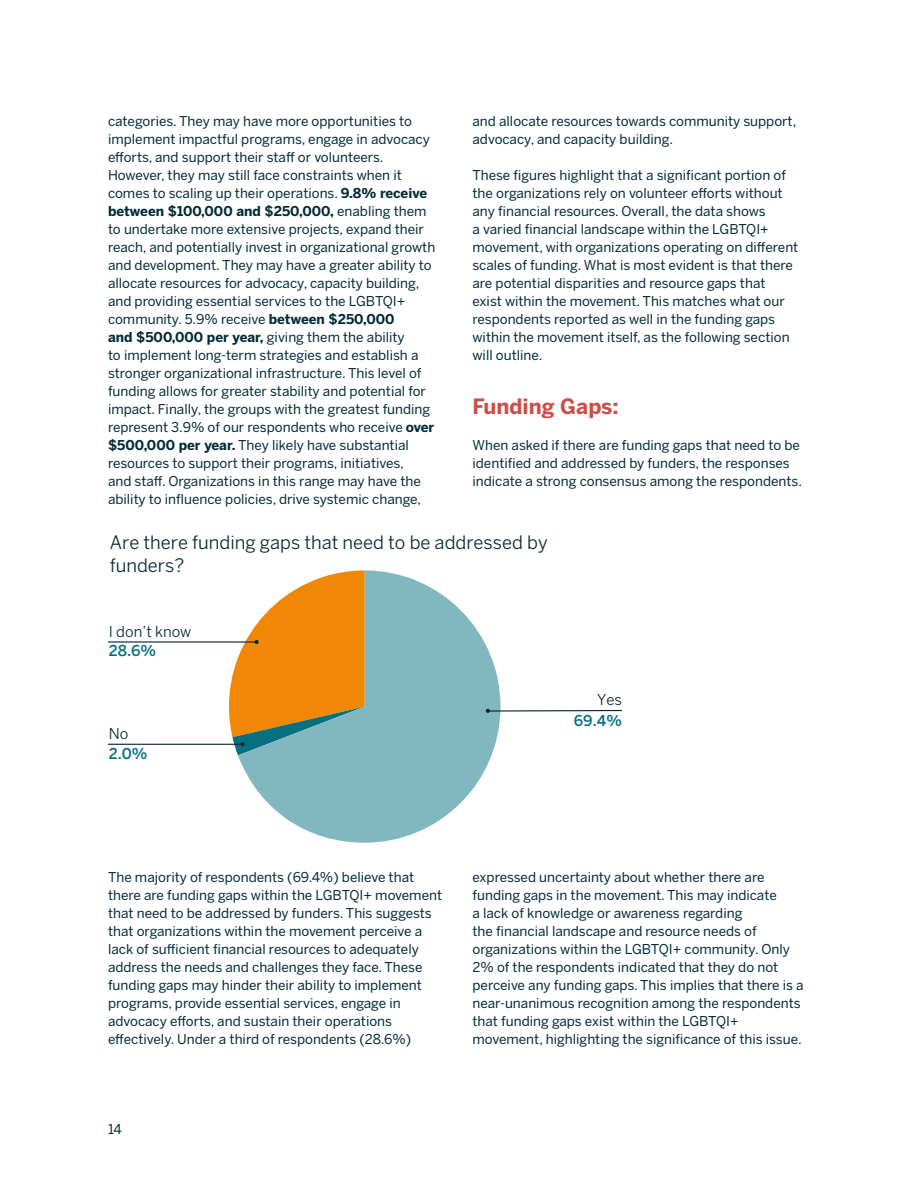
<style>
.page{position:relative;width:918px;height:1188px;background:#fff}
.page>*{position:absolute;margin:0;border:0;box-sizing:border-box;transform-origin:0 0}
.t1{font:700 21px "Benton Sans";color:#cd4d47}
.t2{font:18.3px/22px "Benton Sans";color:#042730}
.t3{font:14.85px "Benton Sans";color:#042730}
.t4{font:500 14.85px "Benton Sans";color:#067081}
.t5{font:13.5px/18px "Benton Sans";color:#002a38}
.s1{font-weight:700}
</style>
<div class="page">
<svg style="left:238px;top:570px;width:263px;height:273px;fill:#81b8bf"></svg>
<svg style="left:486px;top:709px;width:136px;height:4px"></svg>
<hr style="left:108px;top:744px;width:134px;height:1px;background:#042730">
<hr style="left:108px;top:641px;width:149px;height:2px;background:#042730">
<svg style="left:216px;top:570px;width:149px;height:185px"></svg>
<p class="t5" style="left:108px;top:112px;width:329px">categories. They may have more opportunities to implement impactful programs, engage in advocacy efforts, and support their staff or volunteers.<br>However, they may still face constraints when it comes to scaling up their operations. <span class="s1">9.8% receive between $100,000 and $250,000,</span> enabling them to undertake more extensive projects, expand their reach, and potentially invest in organizational growth and development. They may have a greater ability to allocate resources for advocacy, capacity building, and providing essential services to the LGBTQI+ community. 5.9% receive <span class="s1">between $250,000<br>and $500,000 per year,</span> giving them the ability<br>to implement long-term strategies and establish a stronger organizational infrastructure. This level of funding allows for greater stability and potential for impact. Finally, the groups with the greatest funding represent 3.9% of our respondents who receive <span class="s1">over $500,000 per year.</span> They likely have substantial resources to support their programs, initiatives,<br>and staff. Organizations in this range may have the ability to influence policies, drive systemic change,</p>
<p class="t5" style="left:472px;top:112px;width:325px">and allocate resources towards community support, advocacy, and capacity building.</p>
<p class="t5" style="left:472px;top:166px;width:327px">These figures highlight that a significant portion of the organizations rely on volunteer efforts without any financial resources. Overall, the data shows<br>a varied financial landscape within the LGBTQI+ movement, with organizations operating on different scales of funding. What is most evident is that there are potential disparities and resource gaps that<br>exist within the movement. This matches what our respondents reported as well in the funding gaps within the movement itself, as the following section will outline.</p>
<h1 class="t1" style="left:472px;top:393px;width:148px">Funding Gaps:</h1>
<p class="t5" style="left:472px;top:436px;width:331px">When asked if there are funding gaps that need to be identified and addressed by funders, the responses indicate a strong consensus among the respondents.</p>
<h2 class="t2" style="left:110px;top:532px;width:439px">Are there funding gaps that need to be addressed by funders?</h2>
<p class="t3" style="left:109px;top:622px;width:84px">I don’t know</p>
<p class="t4" style="left:109px;top:642px;width:49px">28.6%</p>
<p class="t3" style="left:109px;top:725px;width:21px">No</p>
<p class="t4" style="left:109px;top:744px;width:40px">2.0%</p>
<p class="t3" style="left:597px;top:691px;width:26px">Yes</p>
<p class="t4" style="left:574px;top:712px;width:50px">69.4%</p>
<p class="t5" style="left:108px;top:868px;width:336px">The majority of respondents (69.4%) believe that there are funding gaps within the LGBTQI+ movement that need to be addressed by funders. This suggests that organizations within the movement perceive a lack of sufficient financial resources to adequately address the needs and challenges they face. These funding gaps may hinder their ability to implement programs, provide essential services, engage in advocacy efforts, and sustain their operations effectively. Under a third of respondents (28.6%)</p>
<p class="t5" style="left:472px;top:868px;width:333px">expressed uncertainty about whether there are funding gaps in the movement. This may indicate<br>a lack of knowledge or awareness regarding<br>the financial landscape and resource needs of organizations within the LGBTQI+ community. Only 2% of the respondents indicated that they do not perceive any funding gaps. This implies that there is a near-unanimous recognition among the respondents that funding gaps exist within the LGBTQI+ movement, highlighting the significance of this issue.</p>
<p class="t5" style="left:108px;top:1120px;width:15px">14</p>
</div>
